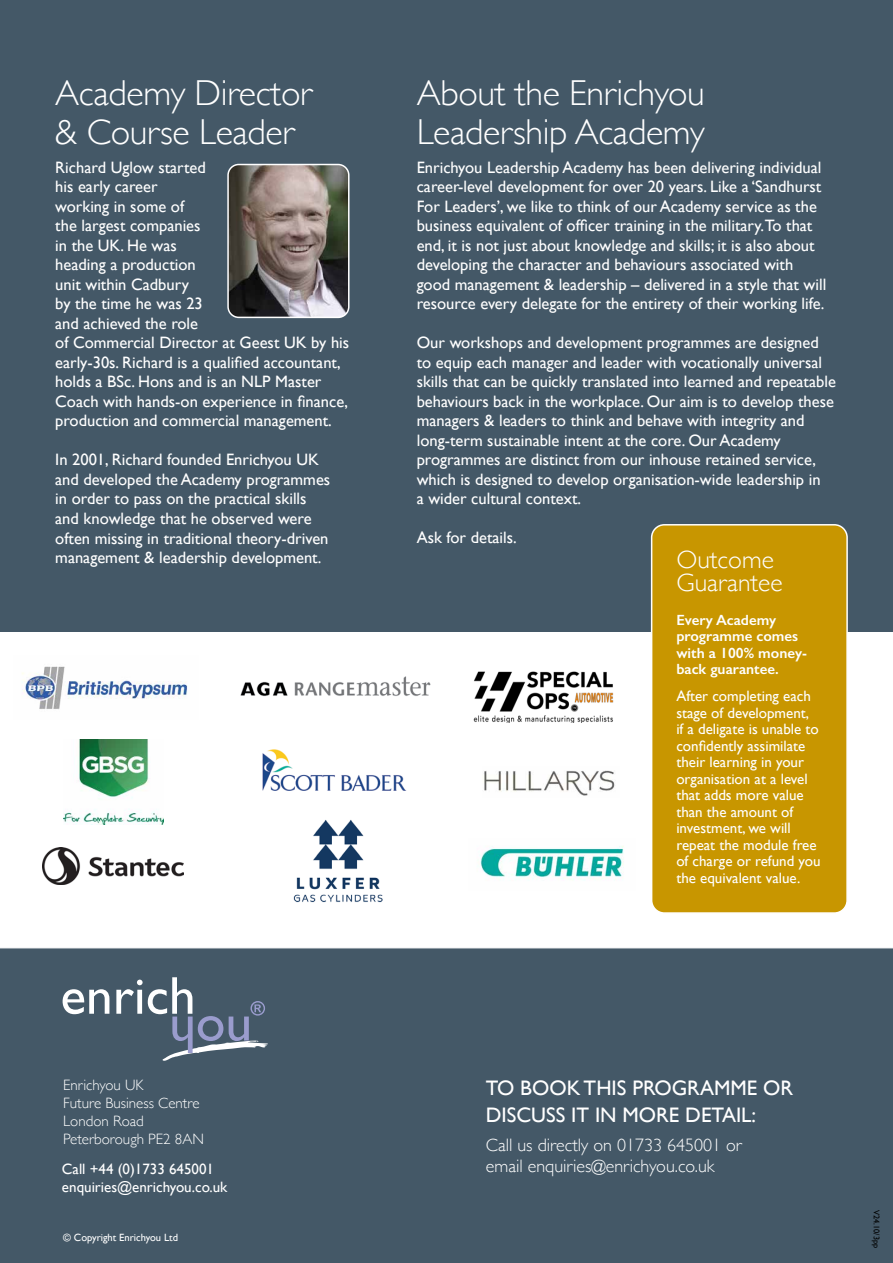
<style>
.page{position:relative;width:893px;height:1263px;background:#fff}
.page>*{position:absolute;margin:0;border:0;box-sizing:border-box;transform-origin:0 0}
.t1{font:300 36px/38.8px "Gill Sans";letter-spacing:-.01em;color:#fff}
.t2{font:300 25.5px/22.5px "Gill Sans";color:#fff}
.t3{font:21px/27px "Gill Sans";color:#fff}
.t4{font:300 18px/21px "Gill Sans";color:#fff}
.t5{font:16.5px/19.5px "Gill Sans";color:#fff}
.t6{font:15px/16.5px "Gill Sans";color:#fff}
.t7{font:300 15px/18px "Gill Sans";color:#fff}
.t8{font:600 14.85px/16.5px "Gill Sans";color:#fff}
.t9{font:10.5px "Gill Sans";color:#fff}
.t10{font:8.25px "Gill Sans";color:#000}
</style>
<div class="page">
<div style="left:0;top:0;width:893px;height:631px;background:#445867"></div>
<img style="left:230px;top:167px;width:117px;height:148px">
<div style="left:227px;top:164px;width:123px;height:154px;border:2px solid #fff;border-radius:11px"></div>
<img style="left:22px;top:666px;width:166px;height:44px">
<img style="left:240px;top:676px;width:191px;height:21px">
<img style="left:262px;top:749px;width:145px;height:42px">
<img style="left:473px;top:671px;width:141px;height:52px">
<img style="left:484px;top:770px;width:131px;height:26px">
<img style="left:293px;top:820px;width:90px;height:83px">
<img style="left:479px;top:846px;width:145px;height:35px">
<img style="left:64px;top:739px;width:99px;height:85px">
<img style="left:43px;top:847px;width:141px;height:37px">
<div style="left:0;top:948px;width:893px;height:315px;background:#445867"></div>
<div style="left:652px;top:525px;width:195px;height:388px;background:#c89600;border-radius:13px"></div>
<div style="left:651px;top:524px;width:197px;height:390px;border:2px solid #fff;border-radius:13px"></div>
<svg style="left:63px;top:989px;width:46px;height:25px"></svg>
<svg style="left:116px;top:977px;width:152px;height:84px;background:#5d6e7e"></svg>
<h1 class="t1" style="left:55px;top:72px;width:258px">Academy Director &amp; Course Leader</h1>
<p class="t5" style="left:55px;top:157px;width:295px">Richard Uglow started<br>his early career<br>working in some of<br>the largest companies<br>in the UK. He was<br>heading a production<br>unit within Cadbury<br>by the time he was 23<br>and achieved the role<br>of Commercial Director at Geest UK by his early-30s. Richard is a qualified accountant, holds a BSc. Hons and is an NLP Master<br>Coach with hands-on experience in finance, production and commercial management.</p>
<p class="t5" style="left:55px;top:450px;width:276px">In 2001, Richard founded Enrichyou UK and developed the Academy programmes in order to pass on the practical skills and knowledge that he observed were often missing in traditional theory-driven management &amp; leadership development.</p>
<h1 class="t1" style="left:417px;top:72px;width:290px">About the Enrichyou<br>Leadership Academy</h1>
<p class="t5" style="left:417px;top:157px;width:411px">Enrichyou Leadership Academy has been delivering individual career-level development for over 20 years. Like a ‘Sandhurst For Leaders’, we like to think of our Academy service as the business equivalent of officer training in the military.To that end, it is not just about knowledge and skills; it is also about developing the character and behaviours associated with good management &amp; leadership – delivered in a style that will resource every delegate for the entirety of their working life.</p>
<p class="t5" style="left:417px;top:333px;width:421px">Our workshops and development programmes are designed to equip each manager and leader with vocationally universal skills that can be quickly translated into learned and repeatable behaviours back in the workplace. Our aim is to develop these managers &amp; leaders to think and behave with integrity and long-term sustainable intent at the core. Our Academy programmes are distinct from our inhouse retained service, which is designed to develop organisation-wide leadership in<br>a wider cultural context.</p>
<p class="t5" style="left:417px;top:528px;width:102px">Ask for details.</p>
<h2 class="t2" style="left:676px;top:547px;width:108px">Outcome<br>Guarantee</h2>
<p class="t8" style="left:676px;top:611px;width:132px">Every Academy programme comes with a 100% money&shy;back guarantee.</p>
<p class="t6" style="left:676px;top:688px;width:146px">After completing each stage of development,<br>if a deligate is unable to confidently assimilate their learning in your organisation at a level that adds more value than the amount of investment, we will repeat the module free of charge or refund you the equivalent value.</p>
<p class="t7" style="left:63px;top:1075px;width:142px">Enrichyou UK<br>Future Business Centre<br>London Road<br>Peterborough PE2 8AN</p>
<p class="t6" style="left:62px;top:1160px;width:167px;line-height:18px">Call +44 (0)1733 645001 enquiries@enrichyou.co.uk</p>
<p class="t9" style="left:63px;top:1231px;width:116px">© Copyright Enrichyou Ltd</p>
<p class="t3" style="left:486px;top:1074px;width:309px">TO BOOK THIS PROGRAMME OR<br>DISCUSS IT IN MORE DETAIL:</p>
<p class="t4" style="left:486px;top:1133px;width:257px">Call us directly on 01733 645001 or email enquiries@enrichyou.co.uk</p>
<p class="t10" style="left:881px;top:1210px;width:39px;rotate:90deg">V24.10/3pp</p>
</div>
